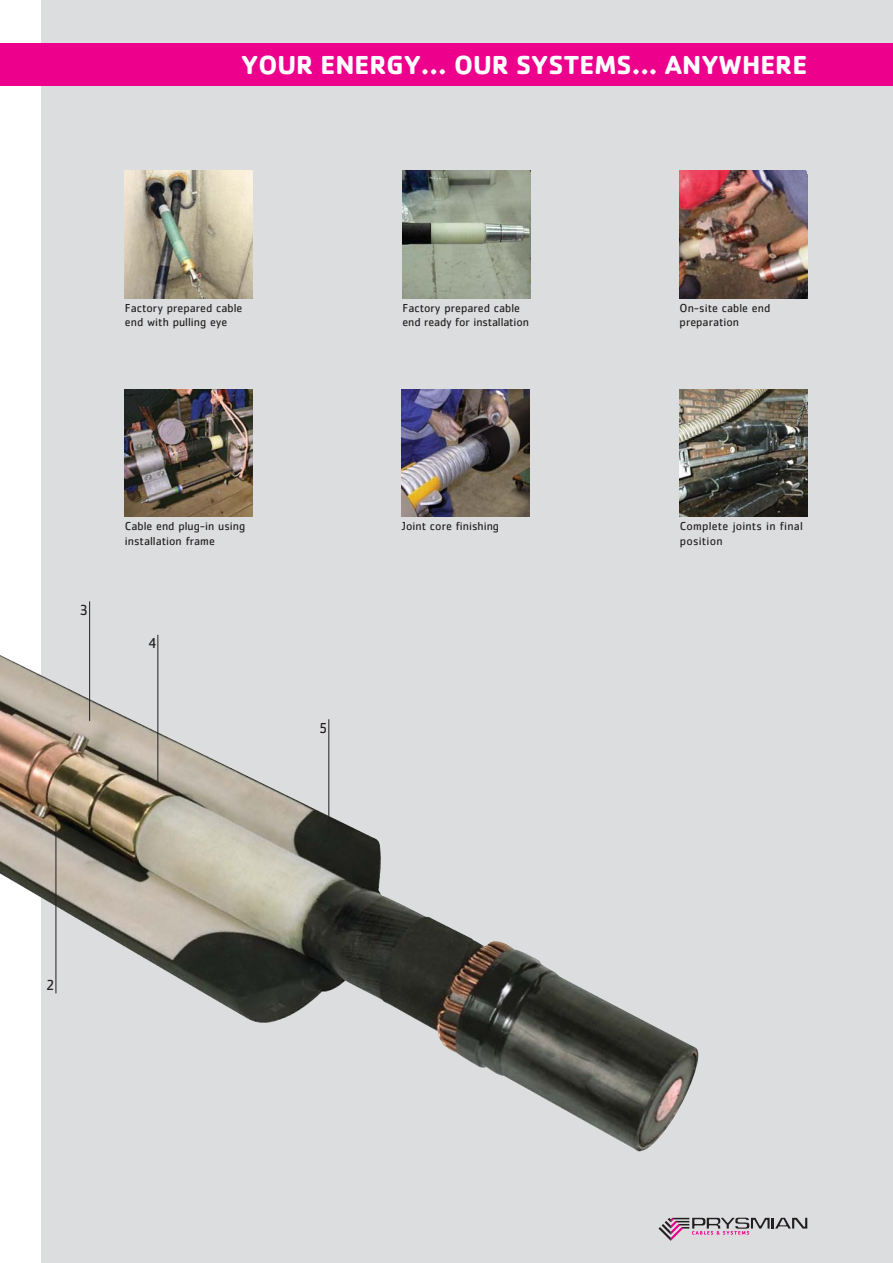
<style>
.page{position:relative;width:893px;height:1263px;background:#fff}
.page>*{position:absolute;margin:0;border:0;box-sizing:border-box;transform-origin:0 0}
.t1{font:700 27px "Cachet";color:#fff}
.t2{font:15px "Cachet";color:#231f20}
.t3{font:12px/14.4px "Cachet";color:#231f20}
.t4{font:12px/14.4px "Cachet";letter-spacing:.02em;color:#231f20}
</style>
<div class="page">
<div style="left:42px;top:0;width:851px;height:1263px;background:#dcddde"></div>
<div style="left:0;top:43px;width:893px;height:43px;background:#ec008c"></div>
<svg style="left:658px;top:1218px;width:149px;height:23px"></svg>
<img style="left:125px;top:171px;width:127px;height:127px">
<img style="left:403px;top:171px;width:127px;height:127px">
<img style="left:679px;top:171px;width:128px;height:127px">
<img style="left:125px;top:389px;width:127px;height:111px">
<img style="left:402px;top:389px;width:127px;height:111px">
<img style="left:680px;top:389px;width:127px;height:128px">
<img style="left:0;top:500px;width:706px;height:652px">
<hr style="left:56px;top:824px;width:1px;height:169px;background:#231f20">
<hr style="left:89px;top:601px;width:1px;height:120px;background:#231f20">
<hr style="left:158px;top:635px;width:1px;height:150px;background:#231f20">
<hr style="left:329px;top:719px;width:1px;height:117px;background:#231f20">
<h1 class="t1" style="left:241px;top:56px;width:568px">YOUR ENERGY... OUR SYSTEMS... ANYWHERE</h1>
<p class="t3" style="left:125px;top:302px;width:119px">Factory prepared cable end with pulling eye</p>
<p class="t3" style="left:403px;top:302px;width:128px">Factory prepared cable end ready for installation</p>
<p class="t2" style="left:79px;top:605px;width:10px">3</p>
<p class="t3" style="left:125px;top:520px;width:122px">Cable end plug-in using installation frame</p>
<p class="t2" style="left:148px;top:638px;width:10px">4</p>
<p class="t2" style="left:319px;top:723px;width:10px">5</p>
<p class="t3" style="left:402px;top:520px;width:99px">Joint core finishing</p>
<p class="t3" style="left:680px;top:302px;width:92px">On-site cable end preparation</p>
<p class="t4" style="left:680px;top:520px;width:125px">Complete joints in final position</p>
<p class="t2" style="left:46px;top:980px;width:10px">2</p>
</div>
